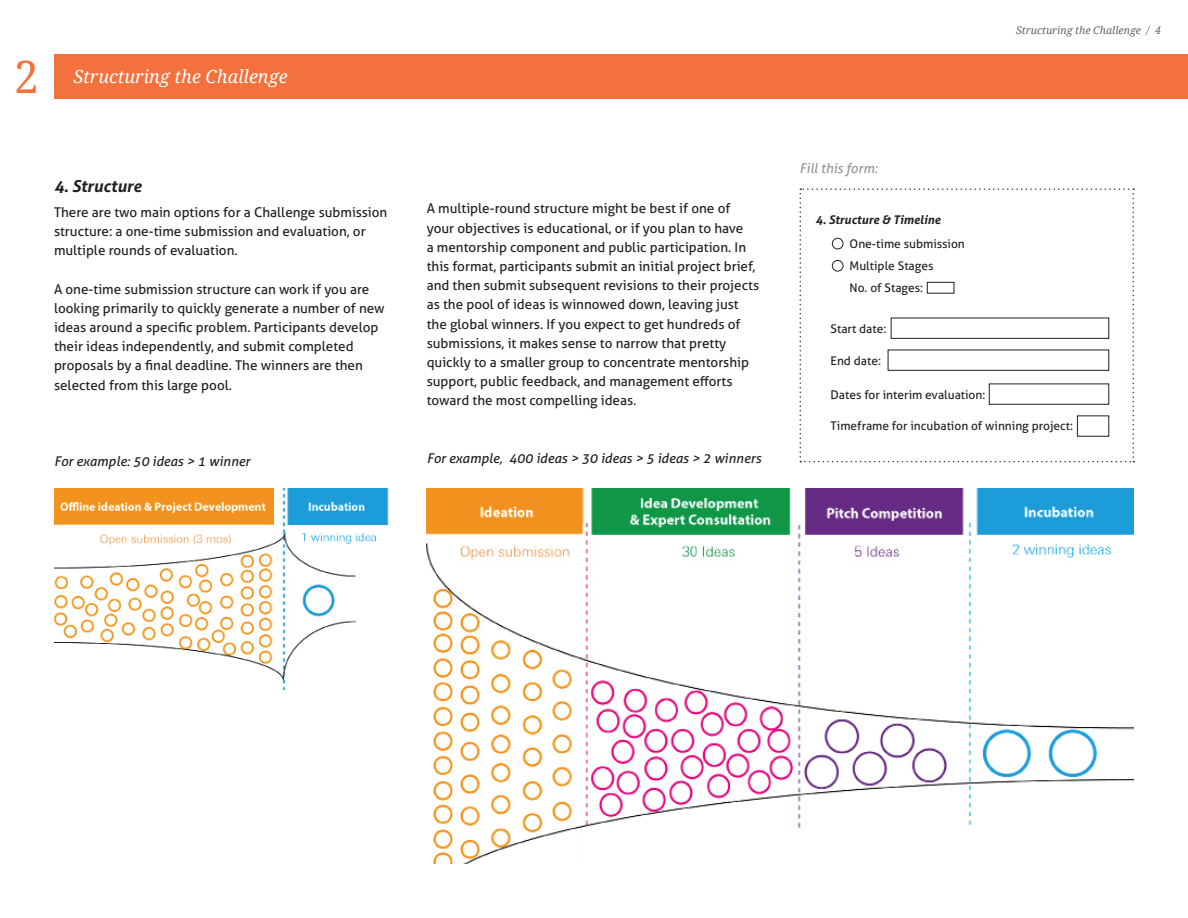
<style>
.page{position:relative;width:1188px;height:918px;background:#fff}
.page>*{position:absolute;margin:0;border:0;box-sizing:border-box;transform-origin:0 0}
.t1{font:44.25px "Droid Serif";color:#f3713c}
.t2{font:italic 18px "Droid Serif";color:#fff}
.t3{font:italic 700 16.5px "Aller";color:#231f20}
.t4{font:13.5px/19.2px "Aller";color:#231f20}
.t5{font:italic 13.5px "Aller";color:#231f20}
.t6{font:italic 13.5px "Aller";color:#939598}
.t7{font:12px/22px "Aller";color:#231f20}
.t8{font:italic 700 12px "Aller";color:#231f20}
.t9{font:italic 10.5px "Droid Serif";color:#646464}
</style>
<div class="page">
<svg style="left:800px;top:188px;width:334px;height:274px"></svg>
<div style="left:832px;top:238px;width:11px;height:11px;border:1px solid #231f20;border-radius:50%"></div>
<div style="left:832px;top:260px;width:11px;height:11px;border:1px solid #231f20;border-radius:50%"></div>
<div style="left:927px;top:282px;width:27px;height:12px;border:1px solid #231f20"></div>
<div style="left:891px;top:318px;width:218px;height:21px;border:1px solid #231f20"></div>
<div style="left:888px;top:350px;width:221px;height:21px;border:1px solid #231f20"></div>
<div style="left:989px;top:384px;width:120px;height:21px;border:1px solid #231f20"></div>
<div style="left:1077px;top:415px;width:32px;height:22px;border:1px solid #231f20"></div>
<img style="left:427px;top:489px;width:706px;height:375px">
<img style="left:54px;top:489px;width:334px;height:201px">
<div style="left:583px;top:829px;width:550px;height:34px;background:#fff"></div>
<div style="left:54px;top:54px;width:1134px;height:45px;background:#f3713c"></div>
<h1 class="t1" style="left:15px;top:52px;width:26px">2</h1>
<h2 class="t2" style="left:74px;top:67px;width:216px">Structuring the Challenge</h2>
<p class="t3" style="left:54px;top:175px;width:89px">4. Structure</p>
<p class="t4" style="left:54px;top:202px;width:335px">There are two main options for a Challenge submission structure: a one-time submission and evaluation, or multiple rounds of evaluation.</p>
<p class="t4" style="left:54px;top:279px;width:332px">A one-time submission structure can work if you are looking primarily to quickly generate a number of new ideas around a specific problem. Participants develop their ideas independently, and submit completed proposals by a final deadline. The winners are then selected from this large pool.</p>
<p class="t5" style="left:54px;top:453px;width:198px">For example: 50 ideas &gt; 1 winner</p>
<p class="t9" style="left:1016px;top:24px;width:146px">Structuring the Challenge / 4</p>
<p class="t4" style="left:427px;top:199px;width:334px">A multiple-round structure might be best if one of your objectives is educational, or if you plan to have<br>a mentorship component and public participation. In this format, participants submit an initial project brief, and then submit subsequent revisions to their projects as the pool of ideas is winnowed down, leaving just the global winners. If you expect to get hundreds of submissions, it makes sense to narrow that pretty quickly to a smaller group to concentrate mentorship support, public feedback, and management efforts toward the most compelling ideas.</p>
<p class="t5" style="left:427px;top:450px;width:336px">For example, 400 ideas &gt; 30 ideas &gt; 5 ideas &gt; 2 winners</p>
<p class="t6" style="left:800px;top:160px;width:80px">Fill this form:</p>
<p class="t8" style="left:816px;top:212px;width:127px">4. Structure &amp; Timeline</p>
<p class="t7" style="left:850px;top:233px;width:117px">One-time submission<br>Multiple Stages<br>No. of Stages:</p>
<p class="t7" style="left:831px;top:317px;width:57px">Start date:</p>
<p class="t7" style="left:831px;top:349px;width:52px">End date:</p>
<p class="t7" style="left:831px;top:383px;width:156px">Dates for interim evaluation:</p>
<p class="t7" style="left:831px;top:415px;width:244px">Timeframe for incubation of winning project:</p>
</div>
